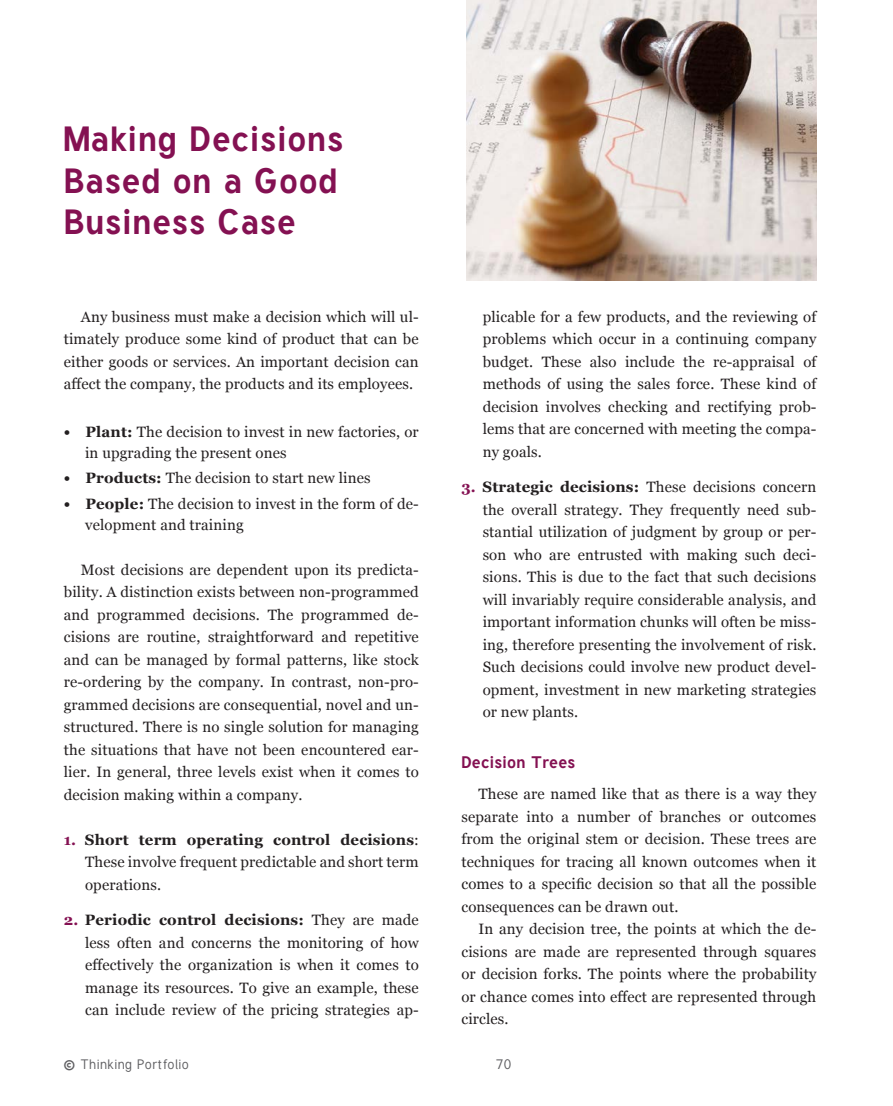
<style>
.page{position:relative;width:893px;height:1106px;background:#fff}
.page>*{position:absolute;margin:0;border:0;box-sizing:border-box;transform-origin:0 0}
.t1{font:700 34.5px/41.4px "Tuffy";letter-spacing:.03em;color:#841152}
.t2{font:700 16.5px "Tuffy";letter-spacing:.02em;color:#841152}
.t3{font:15px/22.5px "Georgia";letter-spacing:.01em;color:#231f20;text-align:justify}
.t4{font:13.5px "Tuffy";letter-spacing:.04em;color:#5f5f62}
.s1{font-weight:700}
.s2{font-weight:700;color:#841152}
.s3{font-size:24px}
</style>
<div class="page">
<img style="left:467px;top:0;width:349px;height:281px">
<h1 class="t1" style="left:64px;top:117px;width:281px">Making Decisions<br>Based on a Good<br>Business Case</h1>
<p class="t3" style="left:64px;top:305px;width:357px;text-indent:17px">Any business must make a decision which will ul&shy;timately produce some kind of product that can be either goods or services. An important decision can affect the company, the products and its employees.</p>
<p class="t3" style="left:85px;top:421px;width:335px;line-height:21px;text-indent:-21px"><span class="s1">• Plant:</span> The decision to invest in new factories, or in upgrading the present ones</p>
<p class="t3" style="left:64px;top:466px;width:308px"><span class="s1">• Products:</span> The decision to start new lines</p>
<p class="t3" style="left:85px;top:492px;width:335px;line-height:21px;text-indent:-21px"><span class="s1">• People:</span> The decision to invest in the form of de&shy;velopment and training</p>
<p class="t3" style="left:64px;top:557px;width:357px;text-indent:17px">Most decisions are dependent upon its predicta&shy;bility. A distinction exists between non-programmed and programmed decisions. The programmed de&shy;cisions are routine, straightforward and repetitive and can be managed by formal patterns, like stock re-ordering by the company. In contrast, non-pro&shy;grammed decisions are consequential, novel and un&shy;structured. There is no single solution for managing the situations that have not been encountered ear&shy;lier. In general, three levels exist when it comes to decision making within a company.</p>
<p class="t3" style="left:85px;top:827px;width:335px;text-indent:-21px"><span class="s2">1.</span> <span class="s1">Short term operating control decisions</span>:<br>These involve frequent predictable and short term operations.</p>
<p class="t3" style="left:85px;top:908px;width:335px;text-indent:-21px"><span class="s2">2.</span> <span class="s1">Periodic control decisions:</span> They are made less often and concerns the monitoring of how effectively the organization is when it comes to manage its resources. To give an example, these can include review of the pricing strategies ap-</p>
<p class="t3" style="left:483px;top:305px;width:335px">plicable for a few products, and the reviewing of problems which occur in a continuing company budget. These also include the re-appraisal of methods of using the sales force. These kind of decision involves checking and rectifying prob&shy;lems that are concerned with meeting the compa&shy;ny goals.</p>
<p class="t3" style="left:483px;top:475px;width:335px;text-indent:-21px"><span class="s2">3.</span> <span class="s1">Strategic decisions:</span> These decisions concern the overall strategy. They frequently need sub&shy;stantial utilization of judgment by group or per&shy;son who are entrusted with making such deci&shy;sions. This is due to the fact that such decisions will invariably require considerable analysis, and important information chunks will often be miss&shy;ing, therefore presenting the involvement of risk.<br>Such decisions could involve new product devel&shy;opment, investment in new marketing strategies or new plants.</p>
<p class="t2" style="left:461px;top:751px;width:115px">Decision Trees</p>
<p class="t3" style="left:461px;top:782px;width:357px;text-indent:17px">These are named like that as there is a way they separate into a number of branches or outcomes from the original stem or decision. These trees are techniques for tracing all known outcomes when it comes to a specific decision so that all the possible consequences can be drawn out.</p>
<p class="t3" style="left:461px;top:917px;width:357px;text-indent:17px">In any decision tree, the points at which the de&shy;cisions are made are represented through squares or decision forks. The points where the probability or chance comes into effect are represented through circles.</p>
<p class="t4" style="left:64px;top:1056px;width:127px"><span class="s3">©</span> Thinking Portfolio</p>
<p class="t4" style="left:496px;top:1056px;width:17px">70</p>
</div>
